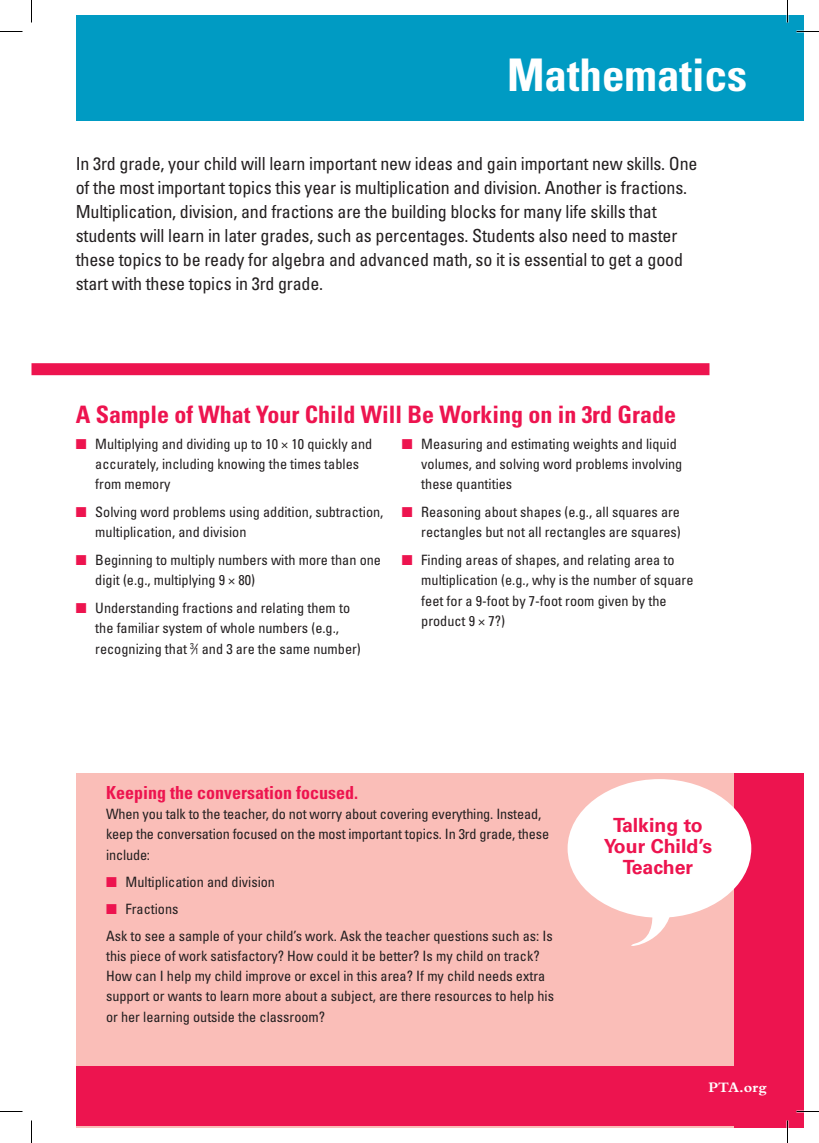
<style>
.page{position:relative;width:819px;height:1143px;background:#fff}
.page>*{position:absolute;margin:0;border:0;box-sizing:border-box;transform-origin:0 0}
.t1{font:700 condensed 45px "Univers LT Std";color:#fff}
.t2{font:700 condensed 24px "Univers LT Std";color:#ed144f}
.t3{font:700 19.5px/21px "Univers LT Std";color:#ed144f;text-align:center}
.t4{font:condensed 18px/24px "Univers LT Std";letter-spacing:-.01em;color:#231f20}
.t5{font:700 condensed 18px "Univers LT Std";color:#ed144f}
.t6{font:700 15px "Bembo Std";color:#fff}
.t7{font:condensed 14.25px/20.2px "Univers LT Std";color:#231f20}
.s1{color:#ed144f}
.s2{font-size:8.55px}
</style>
<div class="page">
<div style="left:76px;top:15px;width:728px;height:106px;background:#009bc3"></div>
<div style="left:76px;top:773px;width:712px;height:355px;background:#fabeb8"></div>
<div style="left:734px;top:773px;width:70px;height:355px;background:#ed144f"></div>
<div style="left:76px;top:1066px;width:661px;height:60px;background:#ed144f"></div>
<div style="left:76px;top:32px;width:712px;height:90px;background:#009bc3"></div>
<div style="left:32px;top:363px;width:678px;height:12px;background:#ed144f"></div>
<div style="left:568px;top:779px;width:183px;height:139px;background:#fff;border-radius:50%"></div>
<svg style="left:623px;top:912px;width:48px;height:34px"></svg>
<svg style="left:0;top:31px;width:22px;height:1px"></svg>
<svg style="left:796px;top:31px;width:23px;height:1px"></svg>
<svg style="left:0;top:1111px;width:22px;height:1px"></svg>
<svg style="left:796px;top:1111px;width:23px;height:1px"></svg>
<svg style="left:31px;top:0;width:1px;height:22px"></svg>
<svg style="left:31px;top:1120px;width:1px;height:23px"></svg>
<svg style="left:787px;top:0;width:1px;height:22px"></svg>
<svg style="left:787px;top:1120px;width:1px;height:23px"></svg>
<h1 class="t1" style="left:507px;top:47px;width:241px">Mathematics</h1>
<p class="t4" style="left:76px;top:151px;width:623px">In 3rd grade, your child will learn important new ideas and gain important new skills. One of the most important topics this year is multiplication and division. Another is fractions.<br>Multiplication, division, and fractions are the building blocks for many life skills that students will learn in later grades, such as percentages. Students also need to master these topics to be ready for algebra and advanced math, so it is essential to get a good start with these topics in 3rd grade.</p>
<h2 class="t2" style="left:76px;top:400px;width:602px">A Sample of What Your Child Will Be Working on in 3rd Grade</h2>
<p class="t7" style="left:95px;top:433px;width:278px;text-indent:-19px"><span class="s1">■</span> Multiplying and dividing up to 10 × 10 quickly and accurately, including knowing the times tables from memory</p>
<p class="t7" style="left:95px;top:502px;width:290px;text-indent:-19px"><span class="s1">■</span> Solving word problems using addition, subtraction, multiplication, and division</p>
<p class="t7" style="left:95px;top:550px;width:287px;text-indent:-19px"><span class="s1">■</span> Beginning to multiply numbers with more than one digit (e.g., multiplying 9 × 80)</p>
<p class="t7" style="left:95px;top:598px;width:267px;text-indent:-19px"><span class="s1">■</span> Understanding fractions and relating them to the familiar system of whole numbers (e.g., recognizing that <sup>3</sup>⁄<span class="s2">1</span> and 3 are the same number)</p>
<p class="t7" style="left:421px;top:433px;width:263px;text-indent:-19px"><span class="s1">■</span> Measuring and estimating weights and liquid volumes, and solving word problems involving these quantities</p>
<p class="t7" style="left:402px;top:502px;width:281px;text-align:right"><span class="s1">■</span> Reasoning about shapes (e.g., all squares are rectangles but not all rectangles are squares)</p>
<p class="t7" style="left:421px;top:550px;width:274px;text-indent:-19px"><span class="s1">■</span> Finding areas of shapes, and relating area to multiplication (e.g., why is the number of square feet for a 9-foot by 7-foot room given by the product 9 × 7?)</p>
<p class="t5" style="left:106px;top:781px;width:253px">Keeping the conversation focused.</p>
<p class="t7" style="left:106px;top:804px;width:445px">When you talk to the teacher, do not worry about covering everything. Instead, keep the conversation focused on the most important topics. In 3rd grade, these include:</p>
<p class="t7" style="left:106px;top:871px;width:171px"><span class="s1">■</span> Multiplication and division</p>
<p class="t7" style="left:106px;top:895px;width:448px;line-height:27px"><span class="s1">■</span> Fractions<br>Ask to see a sample of your child’s work. Ask the teacher questions such as: Is</p>
<p class="t7" style="left:106px;top:945px;width:449px">this piece of work satisfactory? How could it be better? Is my child on track?<br>How can I help my child improve or excel in this area? If my child needs extra support or wants to learn more about a subject, are there resources to help his or her learning outside the classroom?</p>
<h3 class="t3" style="left:604px;top:815px;width:110px">Talking to<br>Your Child’s<br>Teacher</h3>
<p class="t6" style="left:709px;top:1079px;width:60px">PTA.org</p>
</div>
